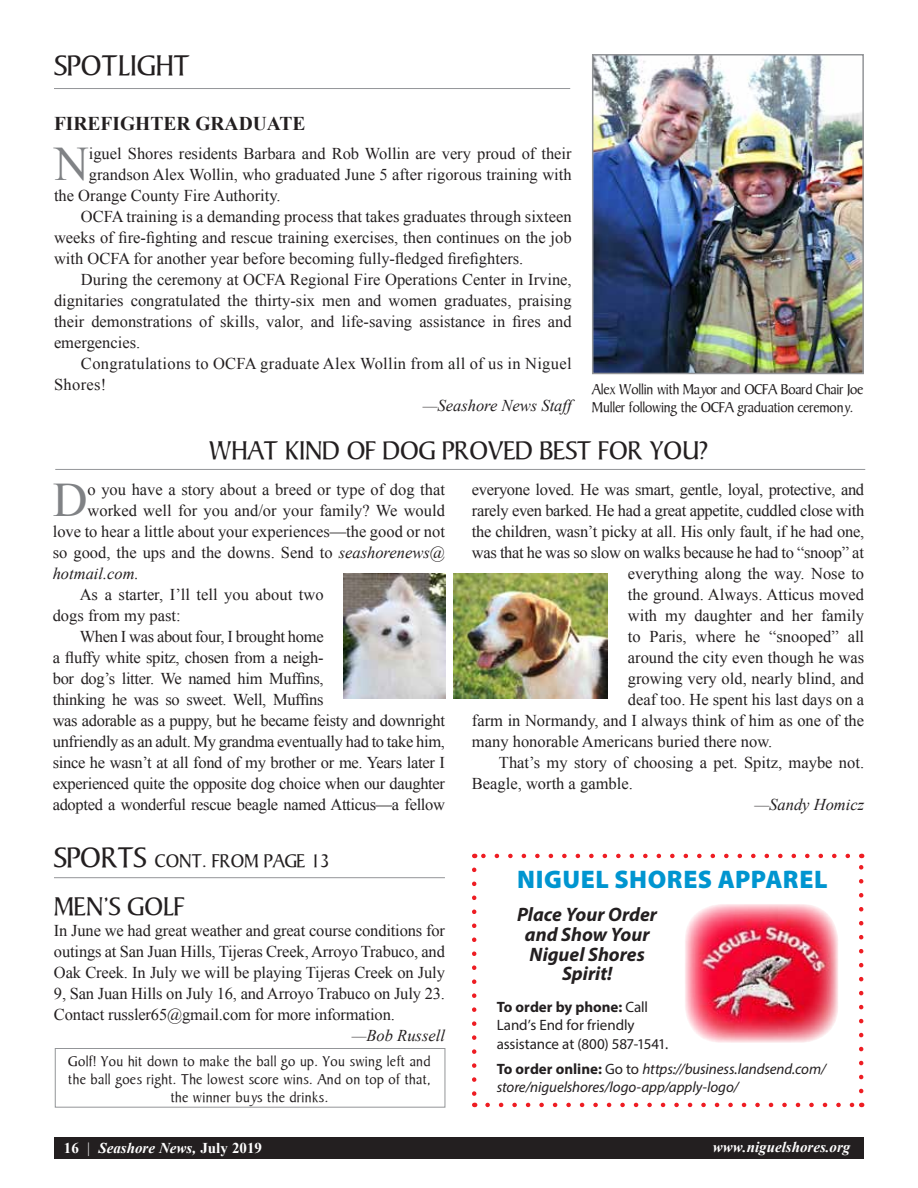
<style>
.page{position:relative;width:918px;height:1188px;background:#fff}
.page>*{position:absolute;margin:0;border:0;box-sizing:border-box;transform-origin:0 0}
.t1{font:48.15px "Times New Roman";color:#808285}
.t2{font:30px "Persuasion S Si";letter-spacing:.01em;color:#231f20}
.t3{font:27px "Persuasion S Si";color:#231f20}
.t4{font:900 25.5px "Myriad Pro";letter-spacing:.02em;color:#0095d0}
.t5{font:italic 700 19.5px/19.6px "Myriad Pro";color:#231f20;text-align:center}
.t6{font:19.5px "Persuasion S Si";color:#231f20}
.t7{font:700 19.5px "Times New Roman";color:#231f20}
.t8{font:16.5px/21px "Times New Roman";color:#231f20}
.t9{font:16.5px/21px "Times New Roman";letter-spacing:-.02em;color:#231f20}
.t10{font:16.5px "Times New Roman";letter-spacing:.02em;color:#231f20}
.t11{font:italic 16.5px "Times New Roman";color:#231f20}
.t12{font:15px/18px "Persuasion S Si";letter-spacing:.025em;color:#231f20;text-align:center}
.t13{font:italic 15px/18.3px "Myriad Pro";letter-spacing:-.005em;color:#231f20}
.t14{font:15px/18px "Persuasion S Si";letter-spacing:-.01em;color:#231f20}
.t15{font:15px/18.3px "Myriad Pro";letter-spacing:-.005em;color:#231f20}
.t16{font:italic 700 15px "Times New Roman";color:#fff}
.s1{font-style:italic}
.s2{font-size:30px}
.s3{font-weight:700}
.s4{font-weight:700;font-style:normal}
.s5{font-style:normal}
.s6{font-weight:400;font-style:normal}
</style>
<div class="page">
<div style="left:54px;top:1137px;width:810px;height:21px;background:#231f20"></div>
<hr style="left:54px;top:88px;width:516px;height:1px;background:#939598">
<img style="left:595px;top:57px;width:266px;height:314px">
<div style="left:592px;top:54px;width:272px;height:320px;border:2px solid #939598"></div>
<img style="left:454px;top:574px;width:154px;height:124px">
<img style="left:344px;top:574px;width:101px;height:124px">
<hr style="left:55px;top:469px;width:810px;height:1px;background:#939598">
<hr style="left:54px;top:877px;width:391px;height:1px;background:#939598">
<svg style="left:488px;top:1103px;width:367px;height:4px"></svg>
<svg style="left:481px;top:854px;width:367px;height:4px"></svg>
<svg style="left:472px;top:870px;width:4px;height:237px"></svg>
<svg style="left:859px;top:854px;width:4px;height:237px"></svg>
<img style="left:685px;top:904px;width:153px;height:139px">
<div style="left:55px;top:1048px;width:390px;height:60px;border:1px solid #939598"></div>
<h2 class="t2" style="left:54px;top:49px;width:137px">SPOTLIGHT</h2>
<p class="t7" style="left:54px;top:110px;width:253px">FIREFIGHTER GRADUATE</p>
<h1 class="t1" style="left:54px;top:132px;width:36px">N</h1>
<p class="t8" style="left:89px;top:143px;width:484px">iguel Shores residents Barbara and Rob Wollin are very proud of their</p>
<p class="t8" style="left:89px;top:164px;width:484px">grandson Alex Wollin, who graduated June 5 after rigorous training with</p>
<p class="t8" style="left:54px;top:185px;width:228px">the Orange County Fire Authority.</p>
<p class="t8" style="left:81px;top:206px;width:492px">OCFA training is a demanding process that takes graduates through sixteen</p>
<p class="t8" style="left:54px;top:227px;width:519px">weeks of fire-fighting and rescue training exercises, then continues on the job</p>
<p class="t8" style="left:54px;top:248px;width:471px">with OCFA for another year before becoming fully-fledged firefighters.</p>
<p class="t8" style="left:81px;top:269px;width:492px">During the ceremony at OCFA Regional Fire Operations Center in Irvine,</p>
<p class="t8" style="left:54px;top:290px;width:519px">dignitaries congratulated the thirty-six men and women graduates, praising</p>
<p class="t8" style="left:54px;top:311px;width:519px">their demonstrations of skills, valor, and life-saving assistance in fires and</p>
<p class="t8" style="left:54px;top:332px;width:88px">emergencies.</p>
<p class="t10" style="left:81px;top:352px;width:492px">Congratulations to OCFA graduate Alex Wollin from all of us in Niguel</p>
<p class="t8" style="left:54px;top:374px;width:54px">Shores!</p>
<p class="t11" style="left:423px;top:394px;width:150px">—Seashore News Staff</p>
<p class="t14" style="left:592px;top:381px;width:273px">Alex Wollin with Mayor and OCFA Board Chair Joe<br>Muller following the OCFA graduation ceremony.</p>
<h3 class="t3" style="left:209px;top:436px;width:500px">WHAT KIND OF DOG PROVED BEST FOR YOU?</h3>
<h1 class="t1" style="left:53px;top:468px;width:36px">D</h1>
<p class="t8" style="left:88px;top:479px;width:359px">o you have a story about a breed or type of dog that</p>
<p class="t8" style="left:88px;top:500px;width:359px">worked well for you and/or your family? We would</p>
<p class="t8" style="left:53px;top:521px;width:394px">love to hear a little about your experiences—the good or not</p>
<p class="t8" style="left:53px;top:542px;width:394px">so good, the ups and the downs. Send to <span class="s1">seashorenews@</span></p>
<p class="t11" style="left:53px;top:562px;width:88px">hotmail.com.</p>
<p class="t8" style="left:53px;top:584px;width:272px;text-indent:27px">As a starter, I’ll tell you about two dogs from my past:</p>
<p class="t9" style="left:53px;top:626px;width:394px;text-indent:27px">When I was about four, I brought home<br>a fluffy white spitz, chosen from a neigh-<br>bor dog’s litter. We named him Muffins,<br>thinking he was so sweet. Well, Muffins<br>was adorable as a puppy, but he became feisty and downright unfriendly as an adult. My grandma eventually had to take him, since he wasn’t at all fond of my brother or me. Years later I experienced quite the opposite dog choice when our daughter adopted a wonderful rescue beagle named Atticus—a fellow</p>
<p class="t6" style="left:54px;top:850px;width:277px"><span class="s2">SPORTS</span> CONT. FROM PAGE 13</p>
<h3 class="t3" style="left:54px;top:892px;width:132px">MEN’S GOLF</h3>
<p class="t8" style="left:54px;top:920px;width:392px;text-align:justify">In June we had great weather and great course conditions for outings at San Juan Hills, Tijeras Creek, Arroyo Trabuco, and Oak Creek. In July we will be playing Tijeras Creek on July 9, San Juan Hills on July 16, and Arroyo Trabuco on July 23.<br>Contact russler65@gmail.com for more information.</p>
<p class="t11" style="left:352px;top:1024px;width:95px">—Bob Russell</p>
<p class="t12" style="left:68px;top:1052px;width:364px">Golf! You hit down to make the ball go up. You swing left and the ball goes right. The lowest score wins. And on top of that, the winner buys the drinks.</p>
<p class="t9" style="left:472px;top:479px;width:394px">everyone loved. He was smart, gentle, loyal, protective, and</p>
<p class="t9" style="left:472px;top:500px;width:394px">rarely even barked. He had a great appetite, cuddled close with</p>
<p class="t9" style="left:472px;top:521px;width:394px">the children, wasn’t picky at all. His only fault, if he had one,</p>
<p class="t9" style="left:472px;top:542px;width:394px">was that he was so slow on walks because he had to “snoop” at</p>
<p class="t8" style="left:628px;top:563px;width:238px">everything along the way. Nose to</p>
<p class="t8" style="left:628px;top:584px;width:238px">the ground. Always. Atticus moved</p>
<p class="t8" style="left:628px;top:605px;width:238px">with my daughter and her family</p>
<p class="t8" style="left:628px;top:626px;width:238px">to Paris, where he “snooped” all</p>
<p class="t8" style="left:628px;top:647px;width:238px">around the city even though he was</p>
<p class="t8" style="left:628px;top:668px;width:238px">growing very old, nearly blind, and</p>
<p class="t8" style="left:628px;top:689px;width:238px">deaf too. He spent his last days on a</p>
<p class="t8" style="left:472px;top:710px;width:394px">farm in Normandy, and I always think of him as one of the</p>
<p class="t8" style="left:472px;top:731px;width:302px">many honorable Americans buried there now.</p>
<p class="t8" style="left:499px;top:752px;width:367px">That’s my story of choosing a pet. Spitz, maybe not.</p>
<p class="t8" style="left:472px;top:773px;width:162px">Beagle, worth a gamble.</p>
<p class="t11" style="left:755px;top:793px;width:111px">—Sandy Homicz</p>
<h3 class="t4" style="left:517px;top:862px;width:312px">NIGUEL SHORES APPAREL</h3>
<p class="t5" style="left:517px;top:904px;width:141px">Place Your Order and Show Your<br>Niguel Shores<br>Spirit!</p>
<p class="t15" style="left:497px;top:998px;width:173px"><span class="s3">To order by phone:</span> Call<br>Land’s End for friendly assistance at (800) 587-1541.</p>
<p class="t13" style="left:497px;top:1059px;width:331px"><span class="s4">To order online:</span> <span class="s5">Go to</span> https://business.landsend.com/ store/niguelshores/logo-app/apply-logo/</p>
<p class="t16" style="left:64px;top:1137px;width:200px"><span class="s5">16</span> <span class="s6">|</span> Seashore News, <span class="s5">July 2019</span></p>
<p class="t16" style="left:713px;top:1137px;width:139px">www.niguelshores.org</p>
</div>
